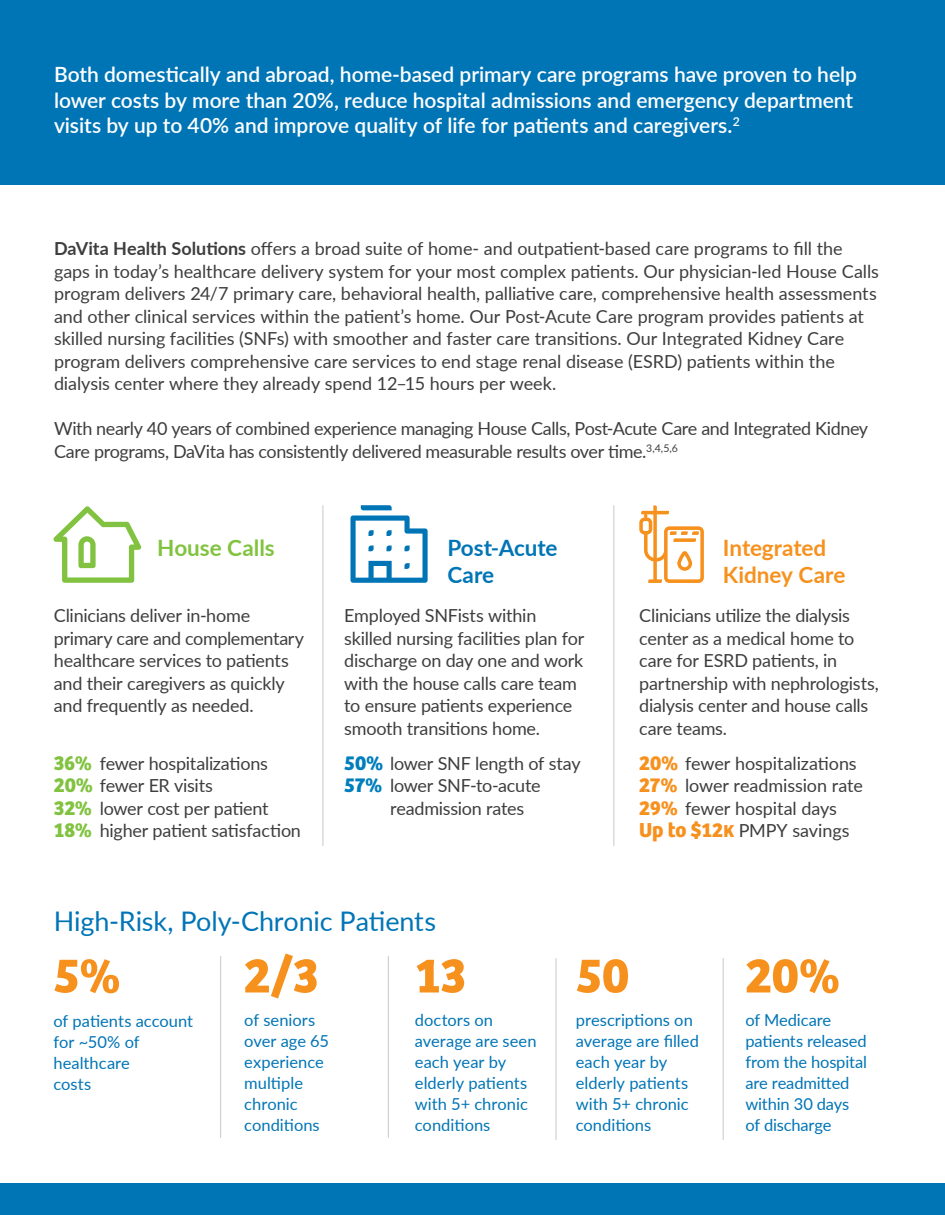
<style>
.page{position:relative;width:945px;height:1215px;background:#fff}
.page>*{position:absolute;margin:0;border:0;box-sizing:border-box;transform-origin:0 0}
.t1{font:700 50.85px "Bree Davita";color:#f6911e}
.t2{font:27px "Lato";letter-spacing:-.005em;color:#0075b6}
.t3{font:700 22.5px/27px "Lato";letter-spacing:-.005em;color:#f6911e}
.t4{font:700 22.5px/27px "Lato";letter-spacing:-.005em;color:#0075b6}
.t5{font:700 22.5px "Lato";color:#81c340}
.t6{font:600 21px/25.5px "Lato";color:#fff}
.t7{font:18px/22.5px "Lato";letter-spacing:-.01em;color:#3e3e3f}
.t8{font:16.5px/21px "Lato";color:#0075b6}
.s1{font-weight:700}
.s2{font-family:"Bree Davita";font-weight:700;font-size:21px;color:#81c340}
.s3{font-family:"Bree Davita";font-weight:700;font-size:21px;color:#f6911e}
.s4{font-family:"Bree Davita";font-weight:700;color:#f6911e}
.s5{font-family:"Bree Davita";font-weight:700;font-size:21px;color:#007ebc}
</style>
<div class="page">
<div style="left:0;top:0;width:945px;height:184px;background:#0075b6"></div>
<div style="left:1px;top:1184px;width:944px;height:31px;background:#0075b6"></div>
<hr style="left:323px;top:505px;width:1px;height:341px;background:#c7c8ca">
<svg style="left:53px;top:506px;width:88px;height:77px"></svg>
<svg style="left:350px;top:505px;width:78px;height:78px"></svg>
<hr style="left:220px;top:956px;width:1px;height:182px;background:#c7c8ca">
<hr style="left:388px;top:956px;width:1px;height:182px;background:#c7c8ca">
<hr style="left:556px;top:958px;width:1px;height:182px;background:#c7c8ca">
<hr style="left:723px;top:958px;width:1px;height:182px;background:#c7c8ca">
<hr style="left:614px;top:505px;width:1px;height:341px;background:#c7c8ca">
<svg style="left:639px;top:505px;width:65px;height:78px"></svg>
<p class="t6" style="left:54px;top:61px;width:805px">Both domestically and abroad, home-based primary care programs have proven to help lower costs by more than 20%, reduce hospital admissions and emergency department visits by up to 40% and improve quality of life for patients and caregivers.<sup>2</sup></p>
<p class="t7" style="left:54px;top:237px;width:826px"><span class="s1">DaVita Health Solutions</span> offers a broad suite of home- and outpatient-based care programs to fill the gaps in today’s healthcare delivery system for your most complex patients. Our physician-led House Calls program delivers 24/7 primary care, behavioral health, palliative care, comprehensive health assessments and other clinical services within the patient’s home. Our Post-Acute Care program provides patients at skilled nursing facilities (SNFs) with smoother and faster care transitions. Our Integrated Kidney Care program delivers comprehensive care services to end stage renal disease (ESRD) patients within the dialysis center where they already spend 12–15 hours per week.</p>
<p class="t7" style="left:54px;top:417px;width:816px">With nearly 40 years of combined experience managing House Calls, Post-Acute Care and Integrated Kidney<br>Care programs, DaVita has consistently delivered measurable results over time.<sup>3,4,5,6</sup></p>
<p class="t5" style="left:157px;top:531px;width:119px">House Calls</p>
<p class="t4" style="left:447px;top:533px;width:112px">Post-Acute<br>Care</p>
<p class="t3" style="left:723px;top:533px;width:124px">Integrated<br>Kidney Care</p>
<p class="t7" style="left:54px;top:604px;width:252px">Clinicians deliver in-home primary care and complementary healthcare services to patients and their caregivers as quickly and frequently as needed.</p>
<p class="t7" style="left:639px;top:604px;width:241px">Clinicians utilize the dialysis center as a medical home to care for ESRD patients, in partnership with nephrologists, dialysis center and house calls care teams.</p>
<p class="t7" style="left:344px;top:604px;width:241px">Employed SNFists within skilled nursing facilities plan for discharge on day one and work with the house calls care team to ensure patients experience smooth transitions home.</p>
<p class="t7" style="left:54px;top:751px;width:249px"><span class="s2">36%</span> fewer hospitalizations<br><span class="s2">20%</span> fewer ER visits<br><span class="s2">32%</span> lower cost per patient<br><span class="s2">18%</span> higher patient satisfaction</p>
<p class="t7" style="left:639px;top:751px;width:225px"><span class="s3">20%</span> fewer hospitalizations<br><span class="s3">27%</span> lower readmission rate<br><span class="s3">29%</span> fewer hospital days<br><span class="s3">Up to $12</span><span class="s4">K</span> PMPY savings</p>
<p class="t7" style="left:344px;top:751px;width:238px"><span class="s5">50%</span> lower SNF length of stay</p>
<p class="t7" style="left:344px;top:774px;width:198px"><span class="s5">57%</span> lower SNF-to-acute</p>
<p class="t7" style="left:390px;top:796px;width:136px">readmission rates</p>
<h2 class="t2" style="left:54px;top:901px;width:384px">High-Risk, Poly-Chronic Patients</h2>
<h1 class="t1" style="left:53px;top:945px;width:69px">5%</h1>
<h1 class="t1" style="left:244px;top:945px;width:77px">2/3</h1>
<h1 class="t1" style="left:415px;top:945px;width:53px">13</h1>
<h1 class="t1" style="left:576px;top:945px;width:55px">50</h1>
<h1 class="t1" style="left:745px;top:945px;width:96px">20%</h1>
<p class="t8" style="left:244px;top:1009px;width:86px">of seniors over age 65 experience multiple chronic conditions</p>
<p class="t8" style="left:576px;top:1009px;width:125px">prescriptions on average are filled each year by elderly patients with 5+ chronic conditions</p>
<p class="t8" style="left:53px;top:1009px;width:141px">of patients account for ~50% of healthcare<br>costs</p>
<p class="t8" style="left:745px;top:1009px;width:123px">of Medicare patients released from the hospital are readmitted within 30 days of discharge</p>
<p class="t8" style="left:415px;top:1009px;width:123px">doctors on average are seen each year by elderly patients with 5+ chronic conditions</p>
</div>
